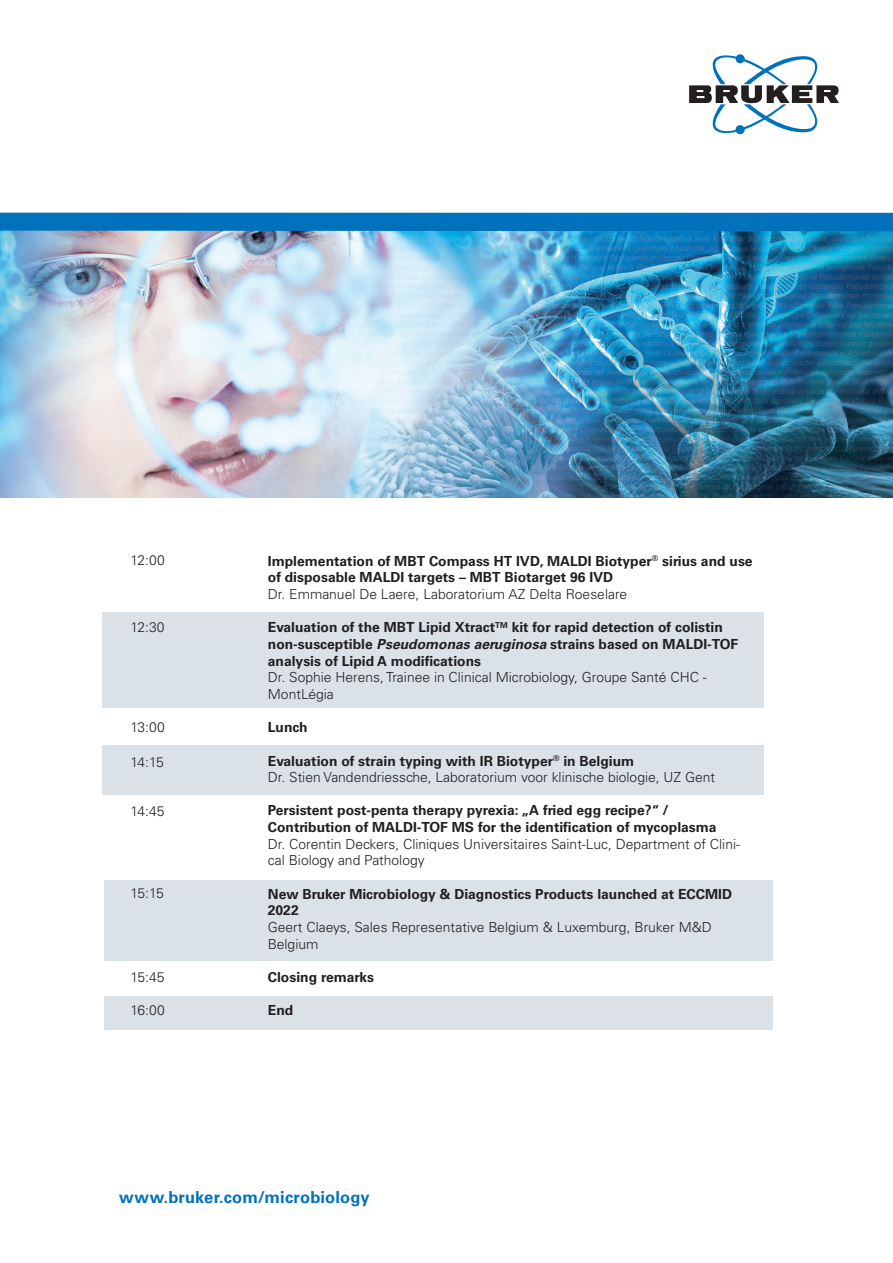
<style>
.page{position:relative;width:893px;height:1263px;background:#fff}
.page>*{position:absolute;margin:0;border:0;box-sizing:border-box;transform-origin:0 0}
.brochure_legend{font:700 16.5px "Univers LT Std";letter-spacing:.01em;color:#0072bc}
.t1{font:700 13.8px/16.6px "Univers LT Std";color:#231f20}
.t2{font:300 13.8px/16.6px "Univers LT Std";color:#231f20}
.s1{font-weight:300}
.s2{font-style:italic}
</style>
<div class="page">
<div style="left:103px;top:746px;width:661px;height:49px;background:#dae2e7"></div>
<div style="left:103px;top:613px;width:661px;height:95px;background:#dae2e7"></div>
<div style="left:104px;top:880px;width:668px;height:81px;background:#dae2e7"></div>
<div style="left:104px;top:996px;width:668px;height:34px;background:#dae2e7"></div>
<img style="left:0;top:231px;width:893px;height:267px">
<svg style="left:689px;top:54px;width:150px;height:80px"></svg>
<div style="left:0;top:213px;width:893px;height:18px;background:#0072bc"></div>
<p class="t2" style="left:130px;top:552px;width:36px">12:00</p>
<p class="t2" style="left:130px;top:619px;width:36px">12:30</p>
<p class="t2" style="left:130px;top:718px;width:36px">13:00</p>
<p class="t2" style="left:130px;top:753px;width:35px">14:15</p>
<p class="t2" style="left:130px;top:803px;width:36px">14:45</p>
<p class="t2" style="left:130px;top:885px;width:35px">15:15</p>
<p class="t2" style="left:130px;top:968px;width:36px">15:45</p>
<p class="t2" style="left:130px;top:1001px;width:36px">16:00</p>
<p class="t1" style="left:268px;top:553px;width:486px">Implementation of MBT Compass HT IVD, MALDI Biotyper<sup>®</sup> sirius and use of disposable MALDI targets – MBT Biotarget 96 IVD<br><span class="s1">Dr. Emmanuel De Laere, Laboratorium AZ Delta Roeselare</span></p>
<p class="t1" style="left:268px;top:619px;width:472px">Evaluation of the MBT Lipid Xtract<sup>TM</sup> kit for rapid detection of colistin non-susceptible <span class="s2">Pseudomonas aeruginosa</span> strains based on MALDI-TOF analysis of Lipid A modifications</p>
<p class="t2" style="left:268px;top:669px;width:440px">Dr. Sophie Herens, Trainee in Clinical Microbiology, Groupe Santé CHC -</p>
<p class="t2" style="left:268px;top:686px;width:68px">MontLégia</p>
<p class="t1" style="left:268px;top:719px;width:41px">Lunch</p>
<p class="t1" style="left:268px;top:752px;width:368px">Evaluation of strain typing with IR Biotyper<sup>®</sup> in Belgium</p>
<p class="t2" style="left:268px;top:769px;width:449px">Dr. Stien Vandendriessche, Laboratorium voor klinische biologie, UZ Gent</p>
<p class="t1" style="left:268px;top:802px;width:402px">Persistent post-penta therapy pyrexia: „A fried egg recipe?“ /</p>
<p class="t1" style="left:268px;top:819px;width:450px">Contribution of MALDI-TOF MS for the identification of mycoplasma</p>
<p class="t2" style="left:268px;top:835px;width:474px">Dr. Corentin Deckers, Cliniques Universitaires Saint-Luc, Department of Clini&shy;cal Biology and Pathology</p>
<p class="t1" style="left:268px;top:886px;width:466px">New Bruker Microbiology &amp; Diagnostics Products launched at ECCMID<br>2022</p>
<p class="t2" style="left:268px;top:919px;width:445px">Geert Claeys, Sales Representative Belgium &amp; Luxemburg, Bruker M&amp;D</p>
<p class="t2" style="left:268px;top:935px;width:52px">Belgium</p>
<p class="t1" style="left:268px;top:969px;width:108px">Closing remarks</p>
<p class="t1" style="left:268px;top:1002px;width:27px">End</p>
<p class="brochure_legend" style="left:119px;top:1187px;width:252px">www.bruker.com/microbiology</p>
</div>
